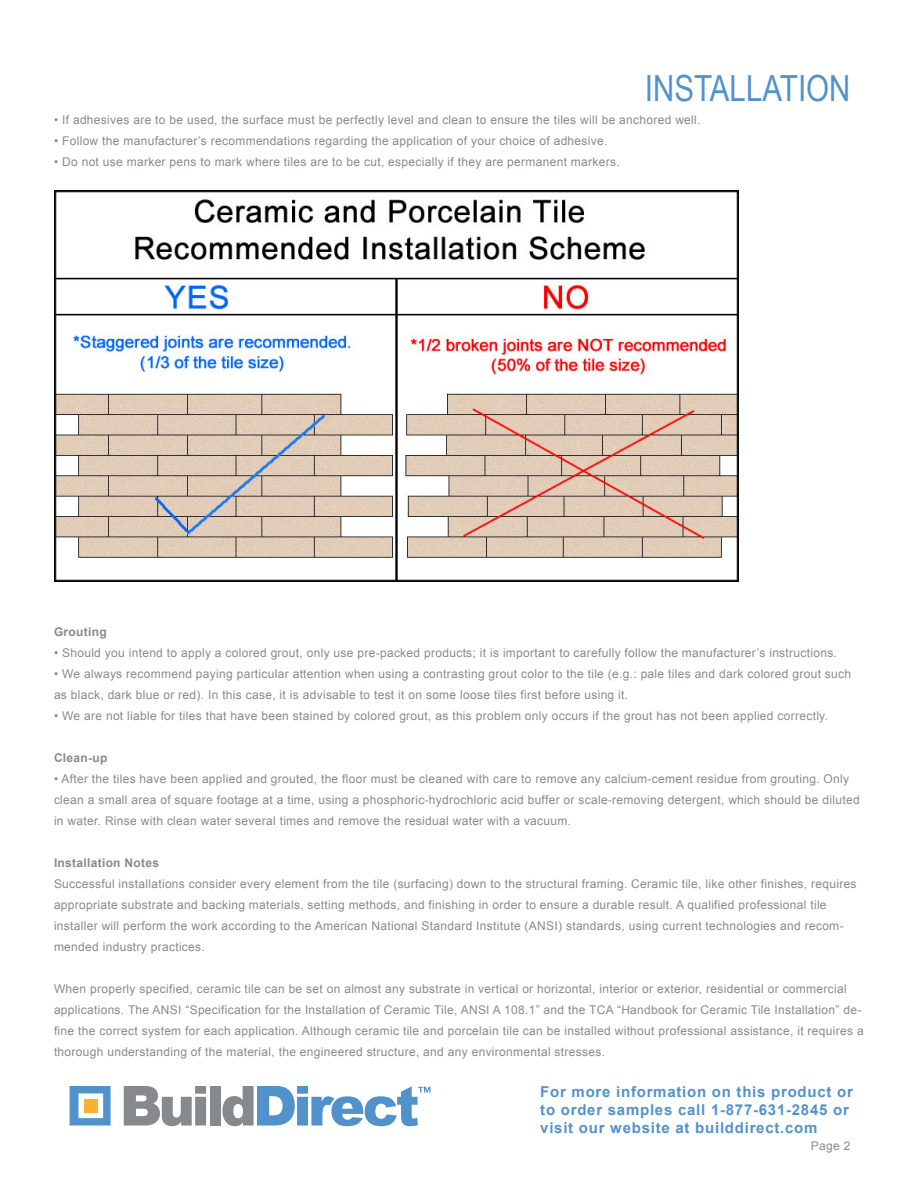
<style>
.page{position:relative;width:918px;height:1188px;background:#fff}
.page>*{position:absolute;margin:0;border:0;box-sizing:border-box;transform-origin:0 0}
.t1{font:36px "Arial Narrow";color:#5192cd}
.t2{font:700 15px/18px "Arial";letter-spacing:.05em;color:#5192cd}
.Body{font:12px/21px "Arial";letter-spacing:.025em;color:#878a8c}
.Body-2{font:700 12px "Arial";letter-spacing:.025em;color:#878a8c}
</style>
<div class="page">
<svg style="left:124px;top:1086px;width:82px;height:40px"></svg>
<div style="left:210px;top:1086px;width:10px;height:40px;background:#878a8c"></div>
<svg style="left:222px;top:1086px;width:208px;height:40px"></svg>
<svg style="left:70px;top:1086px;width:41px;height:40px"></svg>
<div style="left:84px;top:1099px;width:13px;height:13px;background:#fab033"></div>
<img style="left:54px;top:190px;width:685px;height:392px">
<h1 class="t1" style="left:645px;top:62px;width:207px">INSTALLATION</h1>
<p class="Body" style="left:54px;top:109px;width:648px">• If adhesives are to be used, the surface must be perfectly level and clean to ensure the tiles will be anchored well.</p>
<p class="Body" style="left:54px;top:130px;width:555px">• Follow the manufacturer’s recommendations regarding the application of your choice of adhesive.</p>
<p class="Body" style="left:54px;top:151px;width:567px">• Do not use marker pens to mark where tiles are to be cut, especially if they are permanent markers.</p>
<p class="Body-2" style="left:54px;top:623px;width:54px">Grouting</p>
<p class="Body" style="left:54px;top:642px;width:784px">• Should you intend to apply a colored grout, only use pre-packed products; it is important to carefully follow the manufacturer’s instructions.</p>
<p class="Body" style="left:54px;top:663px;width:799px">• We always recommend paying particular attention when using a contrasting grout color to the tile (e.g.: pale tiles and dark colored grout such as black, dark blue or red). In this case, it is advisable to test it on some loose tiles first before using it.</p>
<p class="Body" style="left:54px;top:705px;width:776px">• We are not liable for tiles that have been stained by colored grout, as this problem only occurs if the grout has not been applied correctly.</p>
<p class="Body-2" style="left:54px;top:749px;width:55px">Clean-up</p>
<p class="Body" style="left:54px;top:768px;width:807px">• After the tiles have been applied and grouted, the floor must be cleaned with care to remove any calcium-cement residue from grouting. Only clean a small area of square footage at a time, using a phosphoric-hydrochloric acid buffer or scale-removing detergent, which should be diluted in water. Rinse with clean water several times and remove the residual water with a vacuum.</p>
<p class="Body-2" style="left:54px;top:854px;width:107px">Installation Notes</p>
<p class="Body" style="left:54px;top:873px;width:804px">Successful installations consider every element from the tile (surfacing) down to the structural framing. Ceramic tile, like other finishes, requires appropriate substrate and backing materials, setting methods, and finishing in order to ensure a durable result. A qualified professional tile installer will perform the work according to the American National Standard Institute (ANSI) standards, using current technologies and recom&shy;mended industry practices.</p>
<p class="Body" style="left:54px;top:978px;width:811px">When properly specified, ceramic tile can be set on almost any substrate in vertical or horizontal, interior or exterior, residential or commercial applications. The ANSI “Specification for the Installation of Ceramic Tile, ANSI A 108.1” and the TCA “Handbook for Ceramic Tile Installation” de&shy;fine the correct system for each application. Although ceramic tile and porcelain tile can be installed without professional assistance, it requires a thorough understanding of the material, the engineered structure, and any environmental stresses.</p>
<p class="t2" style="left:540px;top:1083px;width:314px">For more information on this product or to order samples call 1-877-631-2845 or visit our website at builddirect.com</p>
<p class="Body" style="left:811px;top:1136px;width:41px">Page 2</p>
</div>
